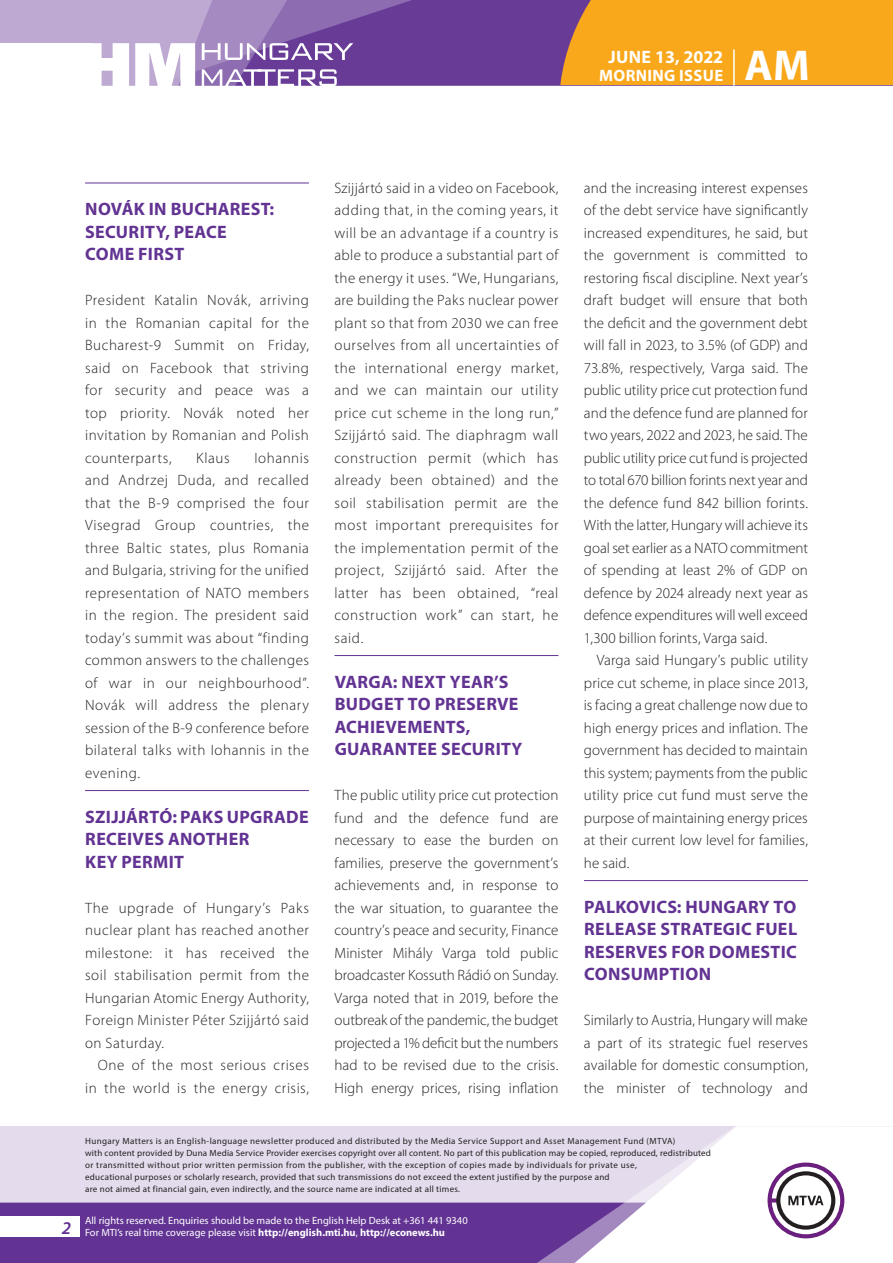
<style>
.page{position:relative;width:893px;height:1263px;background:#fff}
.page>*{position:absolute;margin:0;border:0;box-sizing:border-box;transform-origin:0 0}
.t1{font:700 43.35px "Myriad Pro";color:#fff}
._01_cimsor{font:700 18px/22.5px "Myriad Pro";letter-spacing:.015em;color:#623393}
.t2{font:700 18px "Myriad Pro";color:#fff}
.t3{font:italic 600 18px "Myriad Pro";color:#623393}
.t4{font:700 16.5px "Myriad Pro";letter-spacing:.02em;color:#fff}
._03_kenyer_szöveg-1{font:300 15px/22.5px "Myriad Pro";letter-spacing:.02em;color:#231f20;text-align:justify}
._03_kenyer_szöveg-2{font:300 15px/22.5px "Myriad Pro";letter-spacing:.035em;color:#231f20;text-align:justify}
.t5{font:10.5px/12px "Myriad Pro";color:#fff}
.t6{font:9px/12px "Myriad Pro";letter-spacing:.03em;color:#231f20}
.s1{font-weight:700}
</style>
<div class="page">
<div style="left:0;top:1126px;width:893px;height:137px;background:#e4dcec"></div>
<div style="left:0;top:1202px;width:506px;height:61px;background:#623393"></div>
<svg style="left:506px;top:1202px;width:69px;height:61px;background:#6b3e99"></svg>
<svg style="left:575px;top:1126px;width:318px;height:137px"></svg>
<div style="left:0;top:1216px;width:79px;height:20px;background:#fff"></div>
<div style="left:0;top:0;width:893px;height:85px;background:#683b97"></div>
<div style="left:560px;top:0;width:333px;height:85px;background:#f9a71b"></div>
<hr style="left:733px;top:49px;width:2px;height:37px;background:#fff">
<svg style="left:0;top:0;width:479px;height:86px"></svg>
<hr style="left:85px;top:183px;width:224px;height:1px;background:#623393">
<hr style="left:85px;top:790px;width:224px;height:1px;background:#623393">
<hr style="left:334px;top:655px;width:224px;height:1px;background:#623393">
<hr style="left:584px;top:880px;width:224px;height:1px;background:#623393">
<p class="t2" style="left:608px;top:45px;width:116px">JUNE 13, 2022</p>
<p class="t4" style="left:599px;top:65px;width:125px">MORNING ISSUE</p>
<h1 class="t1" style="left:745px;top:37px;width:67px">AM</h1>
<p class="_01_cimsor" style="left:85px;top:197px;width:191px">NOVÁK IN BUCHAREST:<br>SECURITY, PEACE<br>COME FIRST</p>
<p class="_03_kenyer_szöveg-1" style="left:85px;top:289px;width:225px">President Katalin Novák, arriving in the Romanian capital for the Bucharest-9 Summit on Friday, said on Facebook that striving for security and peace was a top priority. Novák noted her invitation by Romanian and Polish counterparts,</p>
<p class="_03_kenyer_szöveg-1" style="left:85px;top:446px;width:225px;text-indent:169px">Iohannis and Andrzej Duda, and recalled that the B-9 comprised the four Visegrad Group countries, the three Baltic states, plus Romania and Bulgaria, striving for the unified representation of NATO members in the region. The president said today’s summit was about “finding common answers to the challenges of war in our neighbourhood”.<br>Novák will address the plenary session of the B-9 conference before bilateral talks with Iohannis in the evening.</p>
<p class="_01_cimsor" style="left:85px;top:805px;width:225px">SZIJJÁRTÓ: PAKS UPGRADE<br>RECEIVES ANOTHER<br>KEY PERMIT</p>
<p class="_03_kenyer_szöveg-1" style="left:85px;top:896px;width:225px">The upgrade of Hungary’s Paks nuclear plant has reached another milestone: it has received the soil stabilisation permit from the Hungarian Atomic Energy Authority, Foreign Minister Péter Szijjártó said on Saturday.</p>
<p class="_03_kenyer_szöveg-2" style="left:85px;top:1054px;width:225px;text-align:right">One of the most serious crises in the world is the energy crisis,</p>
<p class="_03_kenyer_szöveg-1" style="left:196px;top:446px;width:35px">Klaus</p>
<p class="_03_kenyer_szöveg-2" style="left:334px;top:176px;width:225px">Szijjártó said in a video on Facebook, adding that, in the coming years, it will be an advantage if a country is able to produce a substantial part of the energy it uses. “We, Hungarians, are building the Paks nuclear power plant so that from 2030 we can free ourselves from all uncertainties of the international energy market, and we can maintain our utility price cut scheme in the long run,” Szijjártó said. The diaphragm wall construction permit (which has already been obtained) and the soil stabilisation permit are the most important prerequisites for the implementation permit of the project, Szijjártó said. After the latter has been obtained, “real construction work” can start, he said.</p>
<p class="_01_cimsor" style="left:335px;top:670px;width:189px">VARGA: NEXT YEAR’S<br>BUDGET TO PRESERVE<br>ACHIEVEMENTS,<br>GUARANTEE SECURITY</p>
<p class="_03_kenyer_szöveg-1" style="left:334px;top:784px;width:225px">The public utility price cut protection fund and the defence fund are necessary to ease the burden on families, preserve the government’s achievements and, in response to the war situation, to guarantee the country’s peace and security, Finance Minister Mihály Varga told public broadcaster Kossuth Rádió on Sunday.<br>Varga noted that in 2019, before the outbreak of the pandemic, the budget projected a 1% deficit but the numbers had to be revised due to the crisis.<br>High energy prices, rising inflation</p>
<p class="_03_kenyer_szöveg-1" style="left:584px;top:176px;width:225px">and the increasing interest expenses of the debt service have significantly increased expenditures, he said, but the government is committed to restoring fiscal discipline. Next year’s draft budget will ensure that both the deficit and the government debt will fall in 2023, to 3.5% (of GDP) and 73.8%, respectively, Varga said. The public utility price cut protection fund and the defence fund are planned for two years, 2022 and 2023, he said. The public utility price cut fund is projected to total 670 billion forints next year and the defence fund 842 billion forints.<br>With the latter, Hungary will achieve its goal set earlier as a NATO commitment of spending at least 2% of GDP on defence by 2024 already next year as defence expenditures will well exceed 1,300 billion forints, Varga said.</p>
<p class="_03_kenyer_szöveg-2" style="left:584px;top:649px;width:226px;text-indent:13px">Varga said Hungary’s public utility price cut scheme, in place since 2013, is facing a great challenge now due to high energy prices and inflation. The government has decided to maintain this system; payments from the public utility price cut fund must serve the purpose of maintaining energy prices at their current low level for families, he said.</p>
<p class="_01_cimsor" style="left:584px;top:895px;width:215px;text-align:justify">PALKOVICS: HUNGARY TO RELEASE STRATEGIC FUEL RESERVES FOR DOMESTIC CONSUMPTION</p>
<p class="_03_kenyer_szöveg-1" style="left:584px;top:1009px;width:225px">Similarly to Austria, Hungary will make a part of its strategic fuel reserves available for domestic consumption, the minister of technology and</p>
<p class="t3" style="left:62px;top:1217px;width:11px">2</p>
<p class="t6" style="left:85px;top:1134px;width:627px">Hungary Matters is an English-language newsletter produced and distributed by the Media Service Support and Asset Management Fund (MTVA)<br>with content provided by Duna Media Service Provider exercises copyright over all content. No part of this publication may be copied, reproduced, redistributed or transmitted without prior written permission from the publisher, with the exception of copies made by individuals for private use,<br>educational purposes or scholarly research, provided that such transmissions do not exceed the extent justified by the purpose and<br>are not aimed at financial gain, even indirectly, and the source name are indicated at all times.</p>
<p class="t5" style="left:85px;top:1214px;width:384px">All rights reserved. Enquiries should be made to the English Help Desk at +361 441 9340<br>For MTI’s real time coverage please visit <span class="s1">http://english.mti.hu</span>, <span class="s1">http://econews.hu</span></p>
</div>
